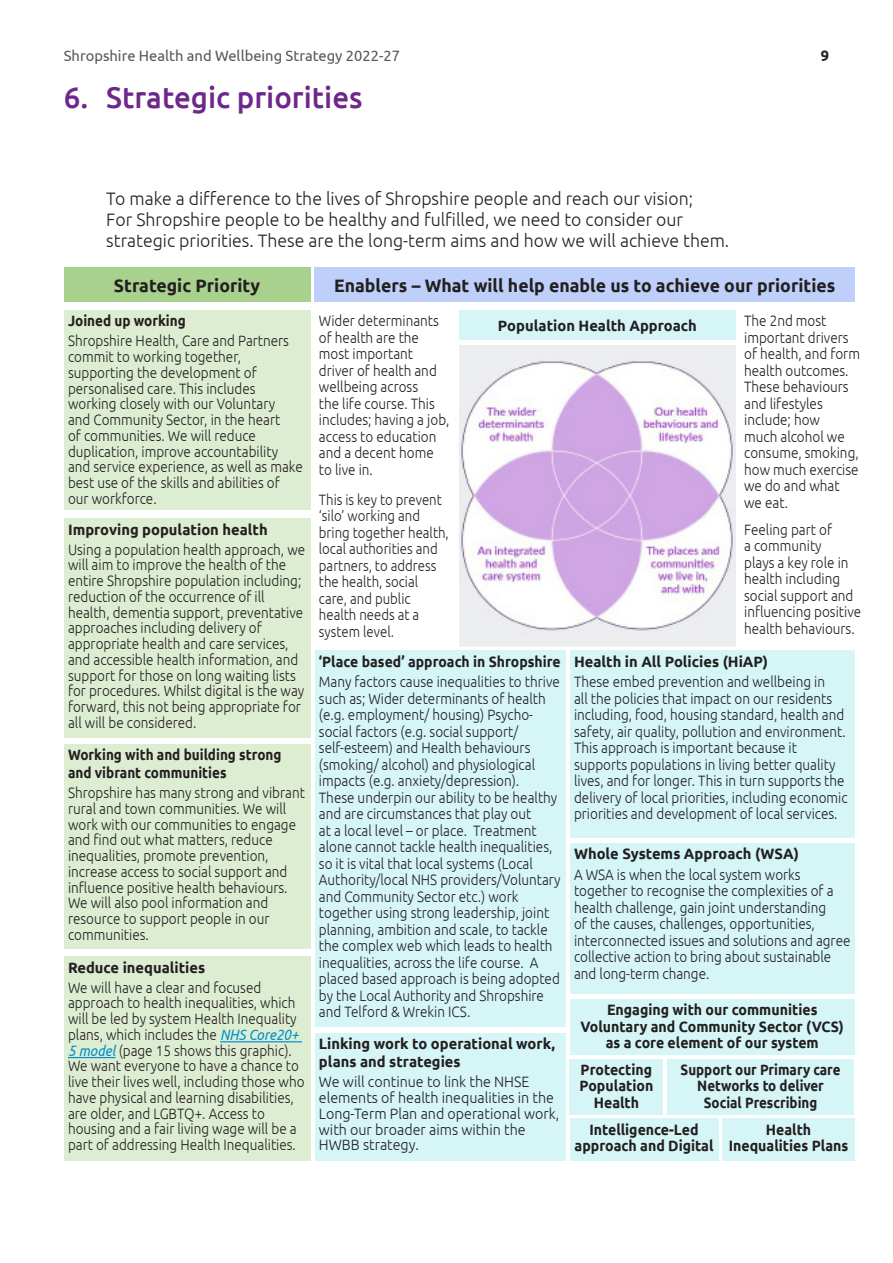
<style>
.page{position:relative;width:893px;height:1263px;background:#fff}
.page>*{position:absolute;margin:0;border:0;box-sizing:border-box;transform-origin:0 0}
.t1{font:500 30px "Ubuntu";color:#6e278a}
.t2{font:300 18px/21px "Ubuntu";color:#231f20}
.t3{font:700 18px "Ubuntu";color:#231f20}
.t4{font:300 15px/16.5px "Ubuntu";color:#231f20;scale:.9 1}
.t5{font:700 15px/16.5px "Ubuntu";color:#231f20;text-align:center;scale:.94 1}
.t6{font:700 15px/18px "Ubuntu";color:#231f20}
.t7{font:300 15px/16.5px "Ubuntu";color:#231f20;scale:.88 1}
.t8{font:300 15px/15.8px "Ubuntu";color:#231f20;scale:.95 1}
.t9{font:700 15px/18px "Ubuntu";color:#231f20;scale:.9 1}
.t10{font:700 15px/16.5px "Ubuntu";color:#231f20;text-align:center;scale:.89 1}
.t11{font:15px "Ubuntu";color:#57585a}
.t12{font:700 15px "Ubuntu";color:#231f20;scale:.93 1}
.s1{font-weight:400;font-style:italic;color:#008dce}
</style>
<div class="page">
<div style="left:64px;top:268px;width:246px;height:34px;background:#a9d18e"></div>
<div style="left:64px;top:310px;width:246px;height:200px;background:#ddedd2"></div>
<div style="left:64px;top:519px;width:246px;height:219px;background:#ddedd2"></div>
<div style="left:64px;top:744px;width:246px;height:204px;background:#ddedd2"></div>
<div style="left:64px;top:957px;width:246px;height:204px;background:#ddedd2"></div>
<hr style="left:220px;top:1041px;width:82px;height:1px;background:#008dce">
<hr style="left:68px;top:1057px;width:48px;height:1px;background:#008dce">
<div style="left:315px;top:268px;width:540px;height:34px;background:#becffa"></div>
<div style="left:459px;top:310px;width:277px;height:30px;background:#d5f5f7"></div>
<img style="left:459px;top:345px;width:277px;height:301px">
<div style="left:315px;top:651px;width:251px;height:376px;background:#d5f5f7"></div>
<div style="left:570px;top:651px;width:285px;height:187px;background:#d5f5f7"></div>
<div style="left:570px;top:843px;width:285px;height:151px;background:#d5f5f7"></div>
<div style="left:315px;top:1033px;width:251px;height:128px;background:#d5f5f7"></div>
<div style="left:570px;top:999px;width:285px;height:56px;background:#d5f5f7"></div>
<div style="left:570px;top:1059px;width:93px;height:55px;background:#d5f5f7"></div>
<div style="left:667px;top:1059px;width:187px;height:55px;background:#d5f5f7"></div>
<div style="left:570px;top:1118px;width:148px;height:43px;background:#d5f5f7"></div>
<div style="left:722px;top:1118px;width:133px;height:43px;background:#d5f5f7"></div>
<p class="t11" style="left:64px;top:47px;width:338px">Shropshire Health and Wellbeing Strategy 2022-27</p>
<p class="t6" style="left:821px;top:47px;width:10px">9</p>
<p class="t1" style="left:64px;top:79px;width:300px">6. Strategic priorities</p>
<p class="t2" style="left:106px;top:188px;width:624px">To make a difference to the lives of Shropshire people and reach our vision;<br>For Shropshire people to be healthy and fulfilled, we need to consider our strategic priorities. These are the long-term aims and how we will achieve them.</p>
<p class="t3" style="left:114px;top:275px;width:148px">Strategic Priority</p>
<p class="t9" style="left:68px;top:312px;width:132px">Joined up working</p>
<p class="t4" style="left:68px;top:333px;width:262px;line-height:15.8px">Shropshire Health, Care and Partners commit to working together, supporting the development of personalised care. This includes working closely with our Voluntary<br>and Community Sector, in the heart<br>of communities. We will reduce duplication, improve accountability and service experience, as well as make best use of the skills and abilities of our workforce.</p>
<p class="t6" style="left:68px;top:520px;width:201px">Improving population health</p>
<p class="t4" style="left:68px;top:541px;width:265px;line-height:15.8px">Using a population health approach, we will aim to improve the health of the entire Shropshire population including; reduction of the occurrence of ill health, dementia support, preventative approaches including delivery of appropriate health and care services, and accessible health information, and support for those on long waiting lists for procedures. Whilst digital is the way forward, this not being appropriate for all will be considered.</p>
<p class="t9" style="left:68px;top:745px;width:239px">Working with and building strong and vibrant communities</p>
<p class="t4" style="left:68px;top:784px;width:265px;line-height:15.8px">Shropshire has many strong and vibrant rural and town communities. We will work with our communities to engage and find out what matters, reduce inequalities, promote prevention, increase access to social support and influence positive health behaviours.<br>We will also pool information and resource to support people in our communities.</p>
<p class="t6" style="left:68px;top:958px;width:139px">Reduce inequalities</p>
<p class="t4" style="left:68px;top:979px;width:264px;line-height:15.8px">We will have a clear and focused approach to health inequalities, which will be led by system Health Inequality plans, which includes the <span class="s1">NHS Core20+ 5 model</span> (page 15 shows this graphic).<br>We want everyone to have a chance to live their lives well, including those who have physical and learning disabilities, are older, and LGBTQ+. Access to housing and a fair living wage will be a part of addressing Health Inequalities.</p>
<p class="t3" style="left:334px;top:275px;width:503px">Enablers – What will help enable us to achieve our priorities</p>
<p class="t4" style="left:319px;top:312px;width:147px">Wider determinants of health are the most important driver of health and wellbeing across<br>the life course. This includes; having a job, access to education and a decent home to live in.</p>
<p class="t7" style="left:319px;top:491px;width:149px">This is key to prevent ‘silo’ working and bring together health, local authorities and partners, to address the health, social care, and public health needs at a system level.</p>
<p class="t4" style="left:744px;top:312px;width:130px">The 2nd most important drivers of health, and form health outcomes.<br>These behaviours and lifestyles include; how<br>much alcohol we consume, smoking, how much exercise we do and what we eat.</p>
<p class="t4" style="left:744px;top:521px;width:132px">Feeling part of<br>a community<br>plays a key role in health including social support and influencing positive health behaviours.</p>
<p class="t6" style="left:498px;top:317px;width:200px">Population Health Approach</p>
<p class="t12" style="left:319px;top:652px;width:261px">‘Place based’ approach in Shropshire</p>
<p class="t4" style="left:319px;top:673px;width:270px">Many factors cause inequalities to thrive such as; Wider determinants of health (e.g. employment/ housing) Psycho&shy;social factors (e.g. social support/ self-esteem) and Health behaviours (smoking/ alcohol) and physiological impacts (e.g. anxiety/depression).<br>These underpin our ability to be healthy and are circumstances that play out<br>at a local level – or place. Treatment alone cannot tackle health inequalities, so it is vital that local systems (Local Authority/local NHS providers/Voluntary and Community Sector etc.) work together using strong leadership, joint planning, ambition and scale, to tackle the complex web which leads to health inequalities, across the life course. A placed based approach is being adopted by the Local Authority and Shropshire and Telford &amp; Wrekin ICS.</p>
<p class="t6" style="left:319px;top:1035px;width:238px">Linking work to operational work, plans and strategies</p>
<p class="t8" style="left:319px;top:1074px;width:254px">We will continue to link the NHSE elements of health inequalities in the<br>Long-Term Plan and operational work, with our broader aims within the<br>HWBB strategy.</p>
<p class="t6" style="left:574px;top:652px;width:196px">Health in All Policies (HiAP)</p>
<p class="t4" style="left:574px;top:673px;width:305px">These embed prevention and wellbeing in<br>all the policies that impact on our residents including, food, housing standard, health and safety, air quality, pollution and environment.<br>This approach is important because it supports populations in living better quality lives, and for longer. This in turn supports the delivery of local priorities, including economic priorities and development of local services.</p>
<p class="t6" style="left:574px;top:845px;width:226px">Whole Systems Approach (WSA)</p>
<p class="t4" style="left:574px;top:866px;width:309px">A WSA is when the local system works together to recognise the complexities of a health challenge, gain joint understanding<br>of the causes, challenges, opportunities, interconnected issues and solutions and agree collective action to bring about sustainable and long-term change.</p>
<p class="t5" style="left:580px;top:1002px;width:282px">Engaging with our communities<br>Voluntary and Community Sector (VCS) as a core element of our system</p>
<p class="t5" style="left:579px;top:1061px;width:80px">Protecting<br>Population<br>Health</p>
<p class="t10" style="left:681px;top:1061px;width:181px">Support our Primary care<br>Networks to deliver<br>Social Prescribing</p>
<p class="t5" style="left:575px;top:1121px;width:149px">Intelligence-Led approach and Digital</p>
<p class="t5" style="left:729px;top:1121px;width:129px">Health<br>Inequalities Plans</p>
</div>
